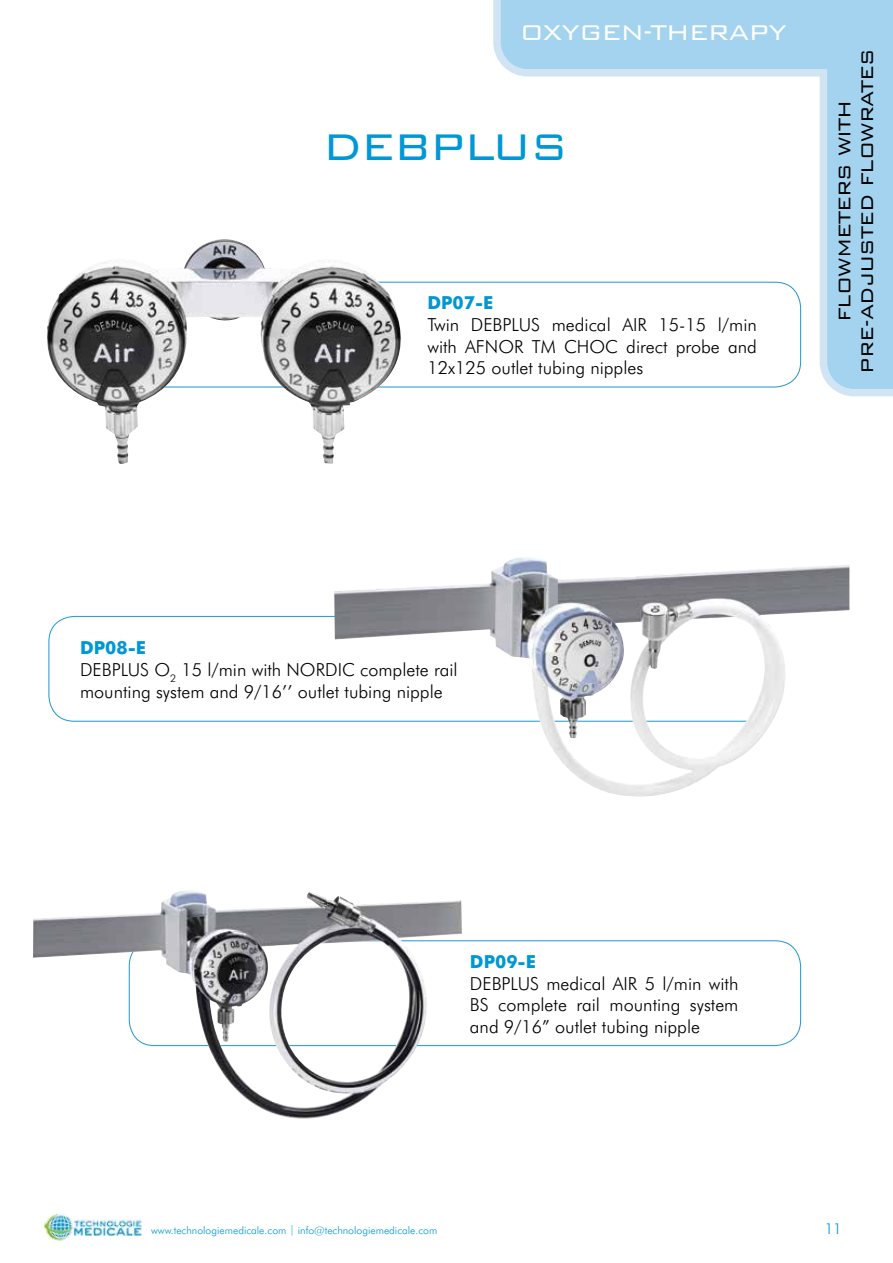
<style>
.page{position:relative;width:893px;height:1263px;background:#fff}
.page>*{position:absolute;margin:0;border:0;box-sizing:border-box;transform-origin:0 0}
.t1{font:300 49.5px "Bank Gothic BT";letter-spacing:-.04em;color:#0097d5}
.t2{font:300 28.5px "Bank Gothic BT";letter-spacing:-.04em;color:#fff}
.t3{font:300 22.5px/22.5px "Bank Gothic BT";letter-spacing:-.04em;color:#000;text-align:center}
.t4{font:300 18px/21.6px "Futura BT";color:#000;text-align:justify}
.t5{font:700 18px "Futura BT";color:#0097d5}
.t6{font:300 15px "Futura BT";color:#0097d5}
.t7{font:300 10.5px "Futura BT";color:#0097d5}
.s1{font-weight:700;color:#0097d5}
</style>
<div class="page">
<img style="left:47px;top:239px;width:386px;height:225px">
<img style="left:334px;top:557px;width:515px;height:240px">
<svg style="left:493px;top:0;width:400px;height:396px"></svg>
<svg style="left:501px;top:0;width:392px;height:389px"></svg>
<img style="left:33px;top:891px;width:429px;height:228px">
<img style="left:43px;top:1213px;width:31px;height:28px">
<img style="left:74px;top:1220px;width:67px;height:15px">
<h2 class="t2" style="left:520px;top:18px;width:269px">OXYGEN-THERAPY</h2>
<h1 class="t1" style="left:322px;top:121px;width:248px">DEBPLUS</h1>
<p class="t5" style="left:427px;top:292px;width:68px">DP07-E</p>
<p class="t4" style="left:427px;top:314px;width:331px">Twin DEBPLUS medical AIR 15-15 l/min with AFNOR TM CHOC direct probe and 12x125 outlet tubing nipples</p>
<p class="t3" style="left:833px;top:373px;width:327px;rotate:-90deg">FLOWMETERS WITH<br>PRE-ADJUSTED FLOWRATES</p>
<p class="t4" style="left:80px;top:637px;width:379px;text-align:left"><span class="s1">DP08-E<br></span>DEBPLUS O<sub>2</sub> 15 l/min with NORDIC complete rail mounting system and 9/16’’ outlet tubing nipple</p>
<p class="t5" style="left:470px;top:951px;width:68px">DP09-E</p>
<p class="t4" style="left:470px;top:972px;width:270px">DEBPLUS medical AIR 5 l/min with BS complete rail mounting system and 9/16” outlet tubing nipple</p>
<p class="t7" style="left:151px;top:1224px;width:288px">www.technologiemedicale.com | info@technologiemedicale.com</p>
<p class="t6" style="left:825px;top:1220px;width:19px">11</p>
</div>
